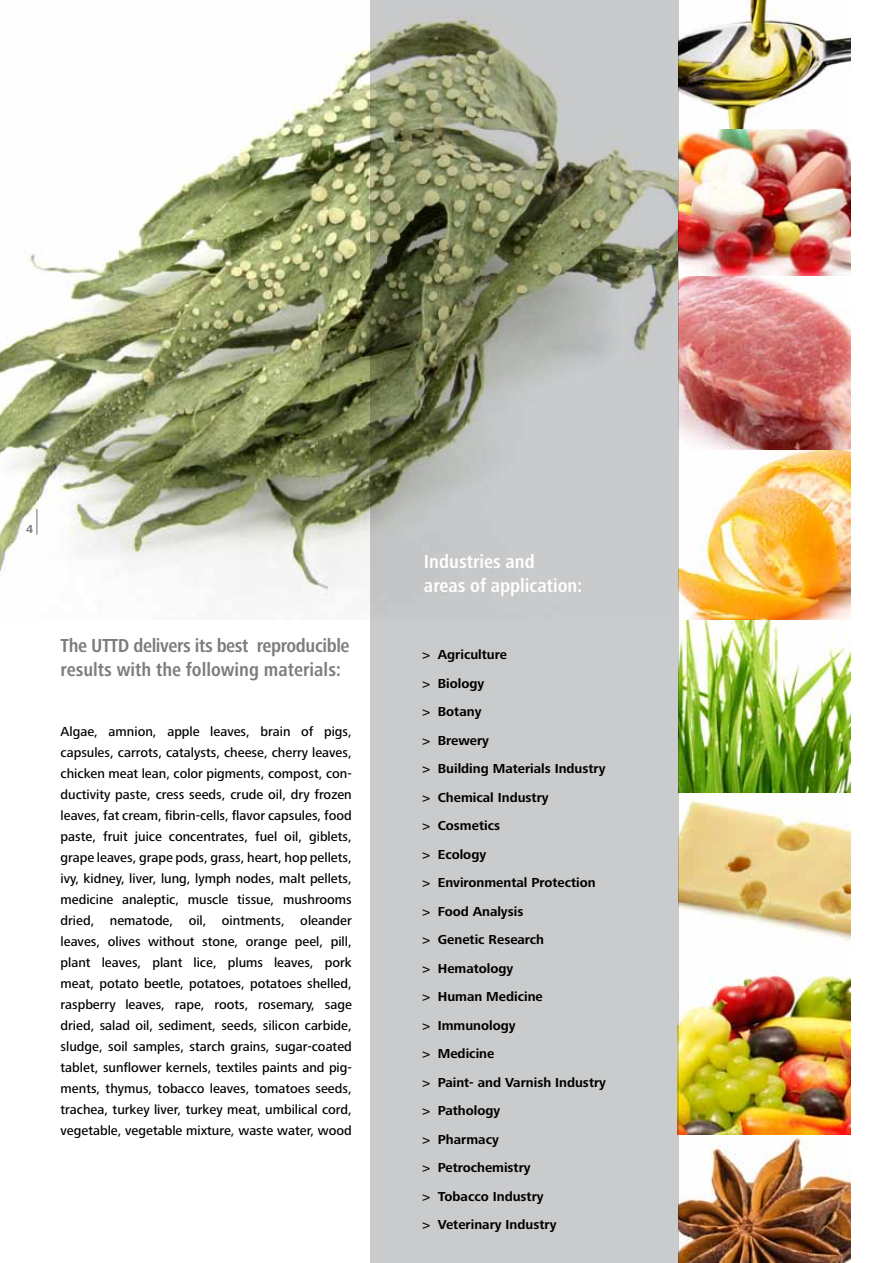
<style>
.page{position:relative;width:893px;height:1263px;background:#fff}
.page>*{position:absolute;margin:0;border:0;box-sizing:border-box;transform-origin:0 0}
.t1{font:700 condensed 19.5px/24px "Frutiger Next IKA";letter-spacing:-.02em;color:#7b7c7e}
.t2{font:700 condensed 19.5px/24px "Frutiger Next IKA";color:#fff}
.t3{font:500 13.5px/21px "Frutiger Next IKA";color:#000;text-align:justify}
.t4{font:700 13.5px/28.5px "Frutiger Next IKA";color:#000}
.t5{font:700 12px "Frutiger Next IKA";color:#7b7c7e}
.s1{font-weight:500}
</style>
<div class="page">
<img style="left:0;top:45px;width:370px;height:550px">
<img style="left:678px;top:129px;width:172px;height:833px">
<img style="left:678px;top:1137px;width:173px;height:126px">
<img style="left:678px;top:962px;width:172px;height:173px">
<img style="left:678px;top:0;width:172px;height:129px">
<svg style="left:370px;top:0;width:308px;height:1263px;background:#b7b9b2"></svg>
<svg style="left:36px;top:509px;width:1px;height:26px"></svg>
<p class="t5" style="left:26px;top:522px;width:9px">4</p>
<h1 class="t1" style="left:61px;top:633px;width:290px">The UTTD delivers its best reproducible results with the following materials:</h1>
<p class="t3" style="left:61px;top:721px;width:293px">Algae, amnion, apple leaves, brain of pigs, capsules, carrots, catalysts, cheese, cherry leaves, chicken meat lean, color pigments, compost, con&shy;ductivity paste, cress seeds, crude oil, dry frozen leaves, fat cream, fibrin-cells, flavor capsules, food paste, fruit juice concentrates, fuel oil, giblets, grape leaves, grape pods, grass, heart, hop pellets, ivy, kidney, liver, lung, lymph nodes, malt pellets, medicine analeptic, muscle tissue, mushrooms dried, nematode, oil, ointments, oleander leaves, olives without stone, orange peel, pill, plant leaves, plant lice, plums leaves, pork meat, potato beetle, potatoes, potatoes shelled, raspberry leaves, rape, roots, rosemary, sage dried, salad oil, sediment, seeds, silicon carbide, sludge, soil samples, starch grains, sugar-coated tablet, sunflower kernels, textiles paints and pig&shy;ments, thymus, tobacco leaves, tomatoes seeds, trachea, turkey liver, turkey meat, umbilical cord, vegetable, vegetable mixture, waste water, wood</p>
<h1 class="t2" style="left:424px;top:549px;width:160px">Industries and<br>areas of application:</h1>
<p class="t4" style="left:422px;top:641px;width:185px"><span class="s1">&gt;</span> Agriculture<br><span class="s1">&gt;</span> Biology<br><span class="s1">&gt;</span> Botany<br><span class="s1">&gt;</span> Brewery<br><span class="s1">&gt;</span> Building Materials Industry <span class="s1">&gt;</span> Chemical Industry<br><span class="s1">&gt;</span> Cosmetics<br><span class="s1">&gt;</span> Ecology<br><span class="s1">&gt;</span> Environmental Protection <span class="s1">&gt;</span> Food Analysis<br><span class="s1">&gt;</span> Genetic Research<br><span class="s1">&gt;</span> Hematology<br><span class="s1">&gt;</span> Human Medicine<br><span class="s1">&gt;</span> Immunology<br><span class="s1">&gt;</span> Medicine<br><span class="s1">&gt;</span> Paint- and Varnish Industry <span class="s1">&gt;</span> Pathology<br><span class="s1">&gt;</span> Pharmacy<br><span class="s1">&gt;</span> Petrochemistry<br><span class="s1">&gt;</span> Tobacco Industry<br><span class="s1">&gt;</span> Veterinary Industry</p>
</div>
